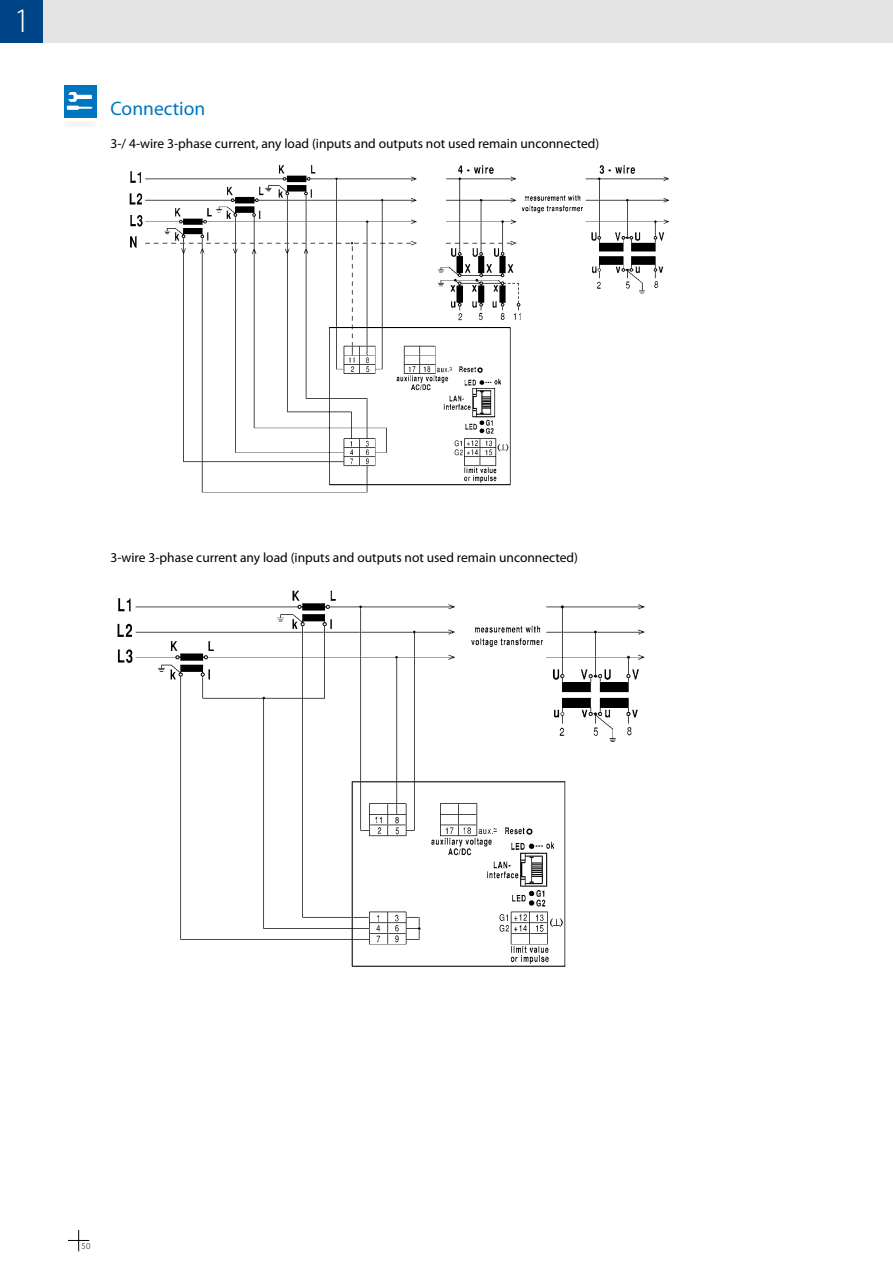
<style>
.page{position:relative;width:893px;height:1263px;background:#fff}
.page>*{position:absolute;margin:0;border:0;box-sizing:border-box;transform-origin:0 0}
.t1{font:300 34.35px "Myriad Pro";color:#fff}
.t2{font:19.5px "Myriad Pro";color:#0075bf}
.t3{font:13.5px "Myriad Pro";color:#000}
.t4{font:300 9px "Myriad Pro";color:#000}
</style>
<div class="page">
<svg style="left:68px;top:1230px;width:21px;height:21px"></svg>
<div style="left:0;top:0;width:893px;height:43px;background:#e3e3e3"></div>
<div style="left:0;top:0;width:43px;height:43px;background:#048"></div>
<img style="left:129px;top:165px;width:540px;height:328px">
<img style="left:117px;top:590px;width:528px;height:377px">
<div style="left:64px;top:121px;width:32px;height:6px;background:#f4f4f4"></div>
<div style="left:64px;top:85px;width:32px;height:33px;background:#0075bf"></div>
<svg style="left:67px;top:109px;width:12px;height:1px"></svg>
<svg style="left:66px;top:92px;width:27px;height:17px"></svg>
<h1 class="t1" style="left:14px;top:0;width:18px">1</h1>
<h2 class="t2" style="left:111px;top:96px;width:96px">Connection</h2>
<p class="t3" style="left:111px;top:135px;width:490px">3-/ 4-wire 3-phase current, any load (inputs and outputs not used remain unconnected)</p>
<p class="t3" style="left:111px;top:549px;width:469px">3-wire 3-phase current any load (inputs and outputs not used remain unconnected)</p>
<p class="t4" style="left:82px;top:1241px;width:10px">50</p>
</div>
